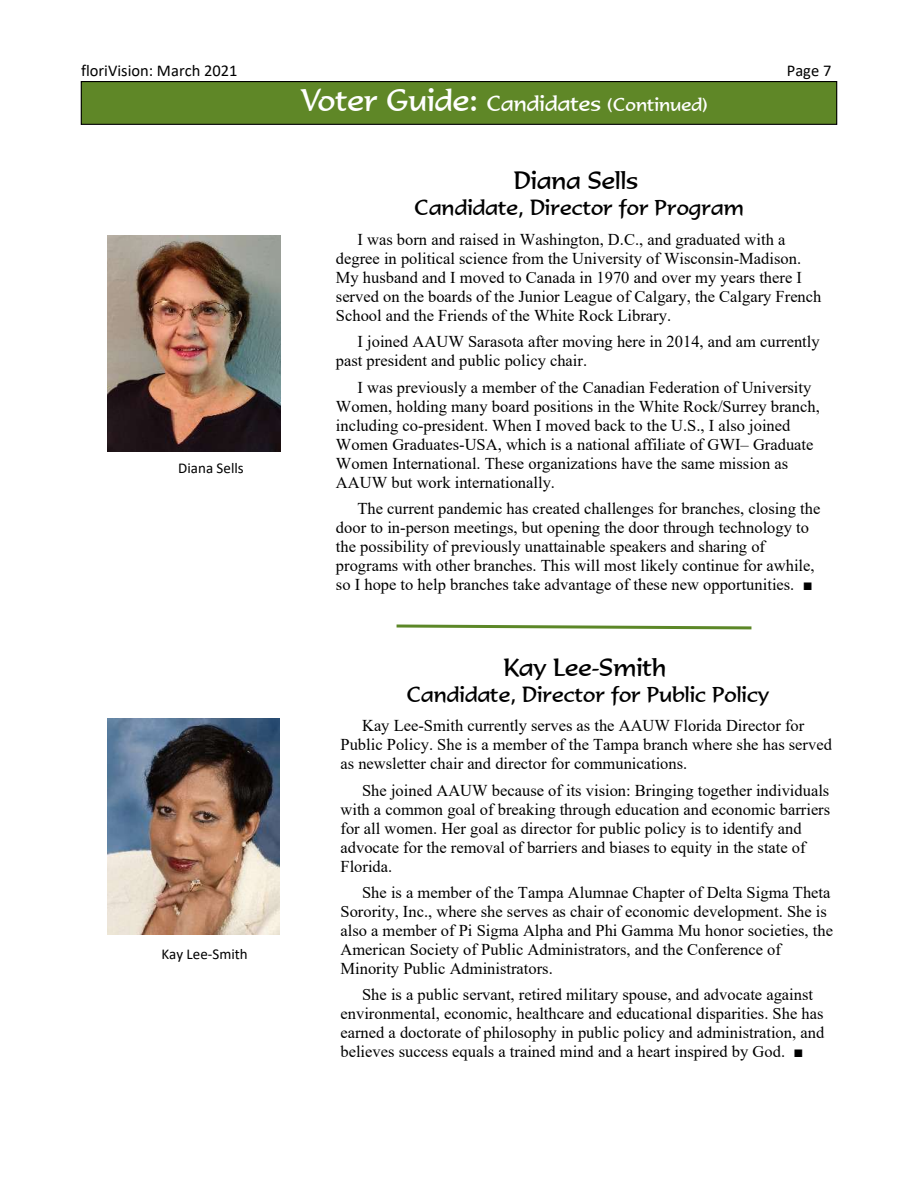
<style>
.page{position:relative;width:918px;height:1188px;background:#fff}
.page>*{position:absolute;margin:0;border:0;box-sizing:border-box;transform-origin:0 0}
.t1{font:30px "Formal 436 BT";color:#fff}
.t2{font:24px "Formal 436 BT";color:#000}
.t3{font:21px "Formal 436 BT";color:#000}
.t4{font:16.5px/18.9px "Times New Roman";color:#000}
.t5{font:16.5px "Calibri";color:#000}
.t6{font:15px "Calibri";color:#000}
.s1{font-size:21px}
.s2{font-size:18px}
</style>
<div class="page">
<div style="left:81px;top:82px;width:756px;height:42px;background:#5f8727"></div>
<div style="left:81px;top:81px;width:756px;height:44px;border:1px solid #000"></div>
<svg style="left:396px;top:624px;width:356px;height:6px"></svg>
<img style="left:107px;top:719px;width:173px;height:216px">
<img style="left:108px;top:236px;width:172px;height:216px">
<p class="t5" style="left:81px;top:64px;width:158px">floriVision: March 2021</p>
<p class="t5" style="left:787px;top:63px;width:46px">Page 7</p>
<h1 class="t1" style="left:301px;top:88px;width:408px">Voter Guide: <span class="s1">Candidates</span> <span class="s2">(Continued)</span></h1>
<p class="t6" style="left:178px;top:462px;width:67px">Diana Sells</p>
<p class="t6" style="left:161px;top:947px;width:88px">Kay Lee-Smith</p>
<h2 class="t2" style="left:514px;top:170px;width:126px">Diana Sells</h2>
<p class="t3" style="left:414px;top:199px;width:331px">Candidate, Director for Program</p>
<p class="t4" style="left:336px;top:232px;width:487px;text-indent:22px">I was born and raised in Washington, D.C., and graduated with a degree in political science from the University of Wisconsin-Madison.<br>My husband and I moved to Canada in 1970 and over my years there I served on the boards of the Junior League of Calgary, the Calgary French School and the Friends of the White Rock Library.</p>
<p class="t4" style="left:336px;top:334px;width:485px;text-indent:22px">I joined AAUW Sarasota after moving here in 2014, and am currently past president and public policy chair.</p>
<p class="t4" style="left:336px;top:379px;width:485px;text-indent:22px">I was previously a member of the Canadian Federation of University Women, holding many board positions in the White Rock/Surrey branch, including co-president. When I moved back to the U.S., I also joined Women Graduates-USA, which is a national affiliate of GWI– Graduate Women International. These organizations have the same mission as AAUW but work internationally.</p>
<p class="t4" style="left:336px;top:501px;width:486px;text-indent:22px">The current pandemic has created challenges for branches, closing the door to in-person meetings, but opening the door through technology to the possibility of previously unattainable speakers and sharing of programs with other branches. This will most likely continue for awhile, so I hope to help branches take advantage of these new opportunities. ■</p>
<h2 class="t2" style="left:504px;top:658px;width:164px">Kay Lee-Smith</h2>
<p class="t3" style="left:407px;top:686px;width:364px">Candidate, Director for Public Policy</p>
<p class="t4" style="left:341px;top:718px;width:493px;text-indent:22px">Kay Lee-Smith currently serves as the AAUW Florida Director for<br>Public Policy. She is a member of the Tampa branch where she has served as newsletter chair and director for communications.</p>
<p class="t4" style="left:341px;top:782px;width:491px;text-indent:22px">She joined AAUW because of its vision: Bringing together individuals with a common goal of breaking through education and economic barriers for all women. Her goal as director for public policy is to identify and advocate for the removal of barriers and biases to equity in the state of Florida.</p>
<p class="t4" style="left:341px;top:885px;width:494px;text-indent:22px">She is a member of the Tampa Alumnae Chapter of Delta Sigma Theta Sorority, Inc., where she serves as chair of economic development. She is also a member of Pi Sigma Alpha and Phi Gamma Mu honor societies, the American Society of Public Administrators, and the Conference of Minority Public Administrators.</p>
<p class="t4" style="left:341px;top:987px;width:485px;text-indent:22px">She is a public servant, retired military spouse, and advocate against environmental, economic, healthcare and educational disparities. She has earned a doctorate of philosophy in public policy and administration, and believes success equals a trained mind and a heart inspired by God. ■</p>
</div>
